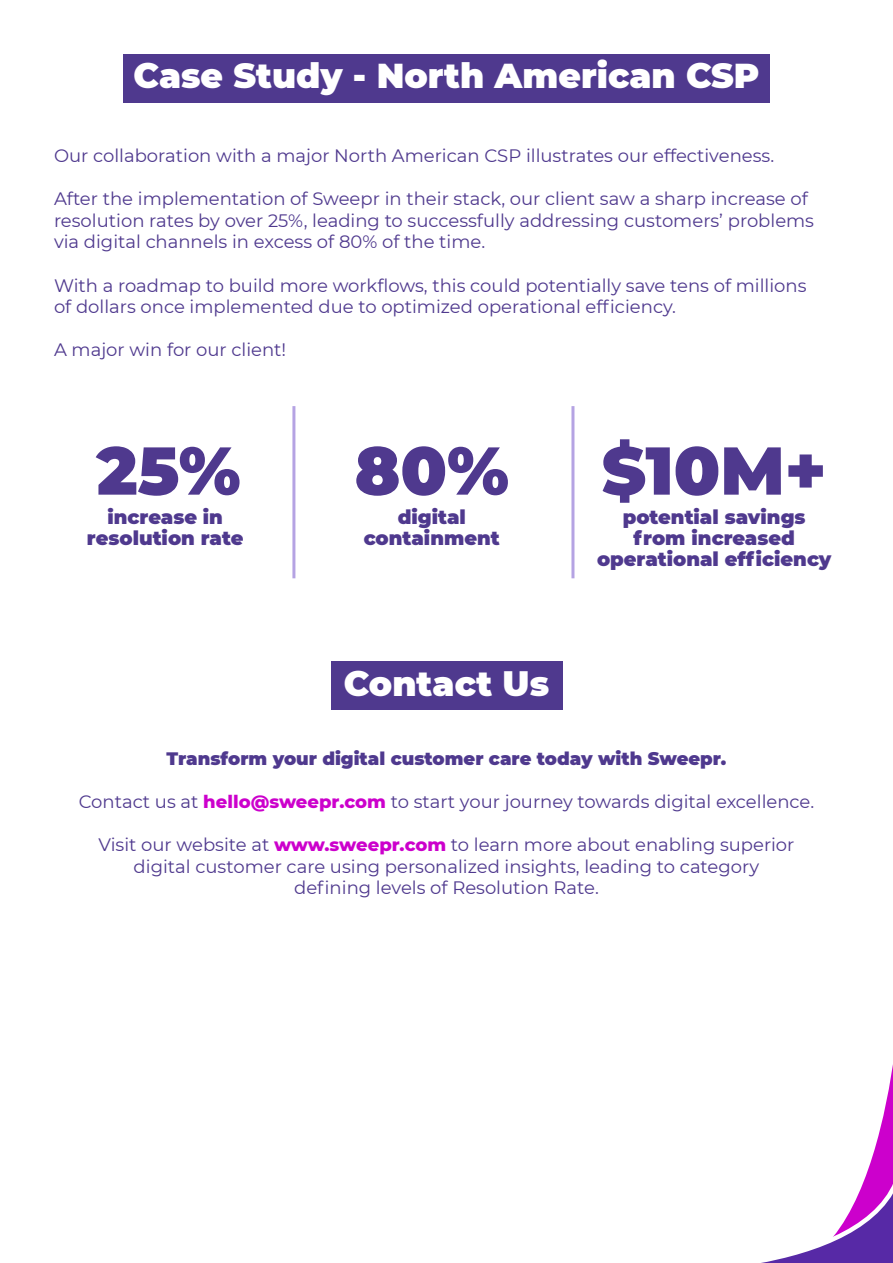
<style>
.page{position:relative;width:893px;height:1263px;background:#fff}
.page>*{position:absolute;margin:0;border:0;box-sizing:border-box;transform-origin:0 0}
.t1{font:900 67.5px "Montserrat";color:#4f398e}
.t2{font:900 34.5px "Montserrat";color:#fff}
.t3{font:900 19.5px/21px "Montserrat";color:#4f398e;text-align:center}
.t4{font:18px/21.6px "Montserrat";color:#4f398e}
.t5{font:900 18px "Montserrat";color:#4f398e}
.s1{font-weight:800;color:#c0c}
</style>
<div class="page">
<svg style="left:761px;top:1064px;width:132px;height:199px"></svg>
<div style="left:123px;top:54px;width:647px;height:48px;background:#4f398e"></div>
<div style="left:331px;top:662px;width:231px;height:48px;background:#4f398e"></div>
<hr style="left:292px;top:406px;width:3px;height:172px;background:#b5a3e3">
<hr style="left:571px;top:406px;width:3px;height:172px;background:#b5a3e3">
<h2 class="t2" style="left:133px;top:50px;width:628px">Case Study - North American CSP</h2>
<p class="t4" style="left:54px;top:144px;width:722px">Our collaboration with a major North American CSP illustrates our effectiveness.</p>
<p class="t4" style="left:54px;top:187px;width:762px">After the implementation of Sweepr in their stack, our client saw a sharp increase of resolution rates by over 25%, leading to successfully addressing customers’ problems via digital channels in excess of 80% of the time.</p>
<p class="t4" style="left:54px;top:274px;width:754px">With a roadmap to build more workflows, this could potentially save tens of millions of dollars once implemented due to optimized operational efficiency.</p>
<p class="t4" style="left:54px;top:339px;width:234px">A major win for our client!</p>
<h1 class="t1" style="left:97px;top:420px;width:146px">25%</h1>
<h1 class="t1" style="left:602px;top:420px;width:226px">$10M+</h1>
<p class="t3" style="left:87px;top:506px;width:158px">increase in resolution rate</p>
<h1 class="t1" style="left:355px;top:420px;width:156px">80%</h1>
<p class="t3" style="left:364px;top:506px;width:138px">digital containment</p>
<p class="t3" style="left:597px;top:506px;width:236px">potential savings from increased operational efficiency</p>
<h2 class="t2" style="left:344px;top:657px;width:207px">Contact Us</h2>
<p class="t5" style="left:167px;top:745px;width:561px">Transform your digital customer care today with Sweepr.</p>
<p class="t4" style="left:79px;top:790px;width:737px">Contact us at <span class="s1">hello@sweepr.com</span> to start your journey towards digital excellence.</p>
<p class="t4" style="left:98px;top:833px;width:697px;text-align:center">Visit our website at <span class="s1">www.sweepr.com</span> to learn more about enabling superior digital customer care using personalized insights, leading to category defining levels of Resolution Rate.</p>
</div>
